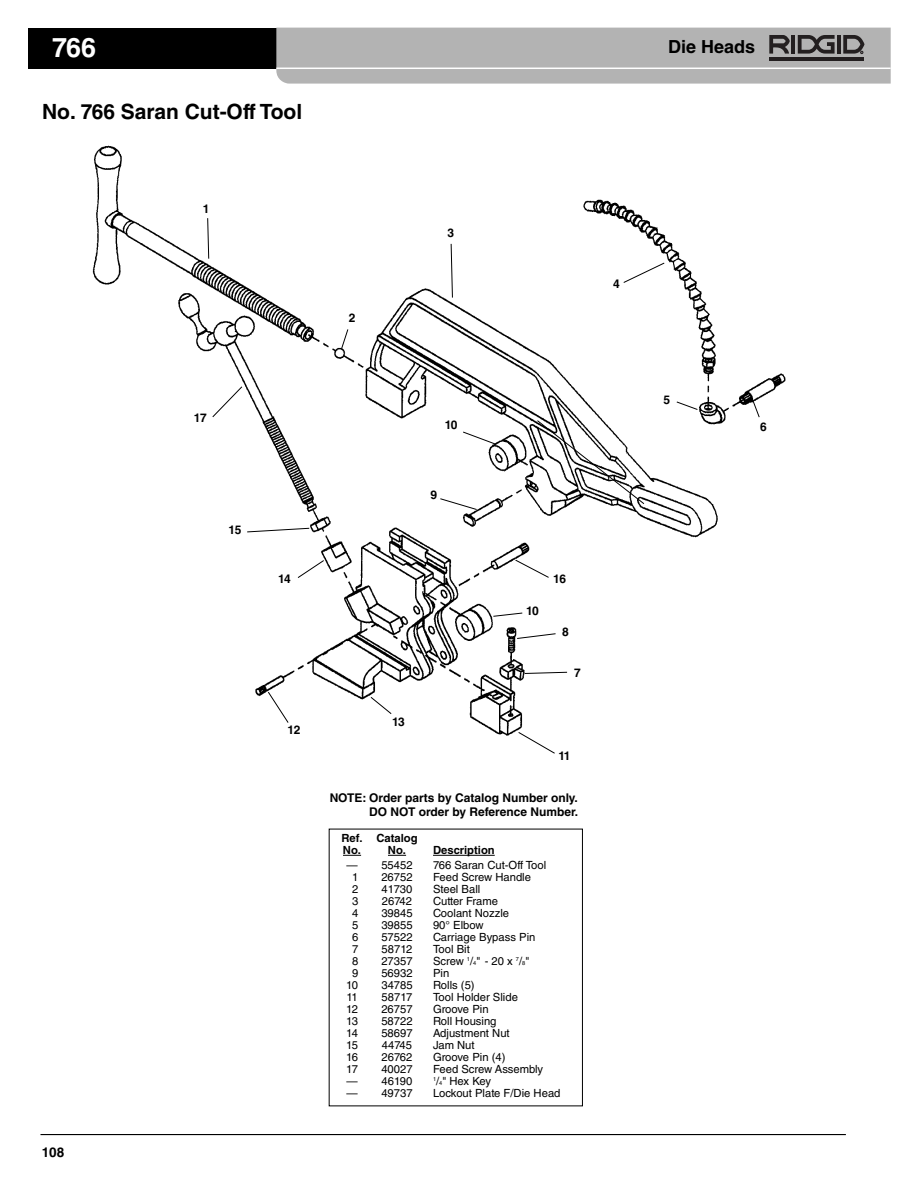
<style>
.page{position:relative;width:918px;height:1188px;background:#fff}
.page>*{position:absolute;margin:0;border:0;box-sizing:border-box;transform-origin:0 0}
.t1{font:700 27px "Helvetica LT Std";color:#fff}
.t2{font:700 21px "Helvetica LT Std";color:#000}
.t3{font:700 18px "Helvetica LT Std";color:#000}
.t4{font:700 13.5px "Helvetica LT Std";color:#000}
.t5{font:700 12px/13.5px "Helvetica LT Std";color:#000;text-align:right}
.t6{font:11.25px "Helvetica LT Std";color:#000}
.t7{font:700 11.25px/12px "Helvetica LT Std";color:#000}
.s1{font-size:5.7px}
</style>
<div class="page">
<hr style="left:40px;top:1134px;width:806px;height:1px;background:#000">
<div style="left:28px;top:28px;width:426px;height:40px;background:#000"></div>
<svg style="left:276px;top:28px;width:615px;height:56px;background:#afafaf"></svg>
<svg style="left:343px;top:855px;width:18px;height:1px"></svg>
<svg style="left:388px;top:855px;width:18px;height:1px"></svg>
<hr style="left:433px;top:855px;width:62px;height:1px;background:#000">
<img style="left:92px;top:145px;width:694px;height:591px">
<div style="left:197px;top:199px;width:18px;height:23px;background:#fff"></div>
<div style="left:339px;top:307px;width:26px;height:25px;background:#fff"></div>
<div style="left:438px;top:222px;width:26px;height:25px;background:#fff"></div>
<div style="left:603px;top:273px;width:27px;height:25px;background:#fff"></div>
<div style="left:654px;top:389px;width:26px;height:24px;background:#fff"></div>
<svg style="left:207px;top:218px;width:2px;height:41px"></svg>
<svg style="left:341px;top:329px;width:8px;height:21px"></svg>
<svg style="left:623px;top:262px;width:42px;height:22px"></svg>
<svg style="left:450px;top:243px;width:3px;height:55px"></svg>
<div style="left:750px;top:416px;width:27px;height:24px;background:#fff"></div>
<div style="left:555px;top:623px;width:21px;height:21px;background:#fff"></div>
<div style="left:421px;top:484px;width:26px;height:24px;background:#fff"></div>
<div style="left:438px;top:414px;width:26px;height:25px;background:#fff"></div>
<div style="left:564px;top:662px;width:27px;height:25px;background:#fff"></div>
<div style="left:281px;top:720px;width:26px;height:22px;background:#fff"></div>
<div style="left:546px;top:569px;width:27px;height:24px;background:#fff"></div>
<div style="left:385px;top:711px;width:27px;height:25px;background:#fff"></div>
<div style="left:222px;top:519px;width:26px;height:25px;background:#fff"></div>
<div style="left:187px;top:407px;width:27px;height:24px;background:#fff"></div>
<div style="left:271px;top:569px;width:27px;height:24px;background:#fff"></div>
<svg style="left:515px;top:559px;width:35px;height:19px"></svg>
<svg style="left:439px;top:498px;width:39px;height:12px"></svg>
<svg style="left:751px;top:398px;width:9px;height:20px"></svg>
<svg style="left:524px;top:671px;width:44px;height:3px"></svg>
<svg style="left:516px;top:633px;width:40px;height:6px"></svg>
<svg style="left:267px;top:691px;width:22px;height:33px"></svg>
<svg style="left:370px;top:696px;width:22px;height:19px"></svg>
<svg style="left:247px;top:527px;width:63px;height:6px"></svg>
<svg style="left:297px;top:559px;width:28px;height:20px"></svg>
<svg style="left:212px;top:386px;width:31px;height:32px"></svg>
<svg style="left:518px;top:731px;width:38px;height:23px"></svg>
<svg style="left:536px;top:420px;width:109px;height:85px"></svg>
<svg style="left:462px;top:431px;width:34px;height:14px"></svg>
<div style="left:522px;top:600px;width:21px;height:25px;background:#fff"></div>
<svg style="left:493px;top:612px;width:30px;height:5px"></svg>
<svg style="left:676px;top:401px;width:22px;height:9px"></svg>
<h1 class="t1" style="left:52px;top:37px;width:45px">766</h1>
<h3 class="t3" style="left:668px;top:40px;width:89px">Die Heads</h3>
<h2 class="t2" style="left:42px;top:104px;width:262px">No. 766 Saran Cut-Off Tool</h2>
<p class="t4" style="left:42px;top:1147px;width:24px">108</p>
<p class="t5" style="left:203px;top:204px;width:8px">1</p>
<p class="t5" style="left:194px;top:412px;width:14px">17</p>
<p class="t5" style="left:229px;top:524px;width:14px">15</p>
<p class="t5" style="left:349px;top:312px;width:8px">2</p>
<p class="t5" style="left:447px;top:227px;width:8px">3</p>
<p class="t5" style="left:613px;top:278px;width:8px">4</p>
<p class="t5" style="left:278px;top:574px;width:14px">14</p>
<p class="t5" style="left:288px;top:724px;width:14px">12</p>
<p class="t5" style="left:445px;top:419px;width:14px">10</p>
<p class="t5" style="left:430px;top:489px;width:8px">9</p>
<p class="t5" style="left:392px;top:716px;width:14px">13</p>
<p class="t5" style="left:526px;top:605px;width:14px">10</p>
<p class="t5" style="left:553px;top:574px;width:14px">16</p>
<p class="t5" style="left:562px;top:626px;width:8px">8</p>
<p class="t5" style="left:574px;top:667px;width:8px">7</p>
<p class="t5" style="left:558px;top:751px;width:14px">11</p>
<p class="t5" style="left:330px;top:792px;width:250px">NOTE: Order parts by Catalog Number only.<br>DO NOT order by Reference Number.</p>
<p class="t7" style="left:342px;top:833px;width:78px">Ref. Catalog<br>No. No.</p>
<p class="t7" style="left:433px;top:845px;width:63px">Description</p>
<p class="t6" style="left:346px;top:861px;width:68px">— 55452</p>
<p class="t6" style="left:433px;top:861px;width:115px">766 Saran Cut-Off Tool</p>
<p class="t6" style="left:352px;top:873px;width:8px">1</p>
<p class="t6" style="left:381px;top:873px;width:33px">26752</p>
<p class="t6" style="left:433px;top:873px;width:99px">Feed Screw Handle</p>
<p class="t6" style="left:352px;top:885px;width:8px">2</p>
<p class="t6" style="left:382px;top:885px;width:32px">41730</p>
<p class="t6" style="left:433px;top:885px;width:49px">Steel Ball</p>
<p class="t6" style="left:352px;top:897px;width:8px">3</p>
<p class="t6" style="left:382px;top:897px;width:32px">26742</p>
<p class="t6" style="left:433px;top:897px;width:66px">Cutter Frame</p>
<p class="t6" style="left:352px;top:909px;width:8px">4</p>
<p class="t6" style="left:381px;top:909px;width:33px">39845</p>
<p class="t6" style="left:433px;top:909px;width:78px">Coolant Nozzle</p>
<p class="t6" style="left:352px;top:921px;width:8px">5</p>
<p class="t6" style="left:381px;top:921px;width:33px">39855</p>
<p class="t6" style="left:433px;top:921px;width:52px">90° Elbow</p>
<p class="t6" style="left:352px;top:933px;width:8px">6</p>
<p class="t6" style="left:381px;top:933px;width:33px">57522</p>
<p class="t6" style="left:433px;top:933px;width:104px">Carriage Bypass Pin</p>
<p class="t6" style="left:352px;top:945px;width:8px">7</p>
<p class="t6" style="left:382px;top:945px;width:32px">58712</p>
<p class="t6" style="left:433px;top:945px;width:38px">Tool Bit</p>
<p class="t6" style="left:352px;top:957px;width:8px">8</p>
<p class="t6" style="left:381px;top:957px;width:33px">27357</p>
<p class="t6" style="left:433px;top:957px;width:98px">Screw <sup>1</sup>/<span class="s1">4</span>" - 20 x <sup>7</sup>/<span class="s1">8</span>"</p>
<p class="t6" style="left:352px;top:969px;width:8px">9</p>
<p class="t6" style="left:381px;top:969px;width:33px">56932</p>
<p class="t6" style="left:433px;top:969px;width:18px">Pin</p>
<p class="t6" style="left:346px;top:981px;width:13px">10</p>
<p class="t6" style="left:381px;top:981px;width:33px">34785</p>
<p class="t6" style="left:433px;top:981px;width:43px">Rolls (5)</p>
<p class="t6" style="left:346px;top:993px;width:13px">11</p>
<p class="t6" style="left:382px;top:993px;width:32px">58717</p>
<p class="t6" style="left:433px;top:993px;width:86px">Tool Holder Slide</p>
<p class="t6" style="left:346px;top:1005px;width:14px">12</p>
<p class="t6" style="left:381px;top:1005px;width:33px">26757</p>
<p class="t6" style="left:433px;top:1005px;width:57px">Groove Pin</p>
<p class="t6" style="left:346px;top:1017px;width:14px">13</p>
<p class="t6" style="left:381px;top:1017px;width:33px">58722</p>
<p class="t6" style="left:433px;top:1017px;width:65px">Roll Housing</p>
<p class="t6" style="left:346px;top:1029px;width:14px">14</p>
<p class="t6" style="left:381px;top:1029px;width:33px">58697</p>
<p class="t6" style="left:433px;top:1029px;width:78px">Adjustment Nut</p>
<p class="t6" style="left:346px;top:1041px;width:14px">15</p>
<p class="t6" style="left:382px;top:1041px;width:32px">44745</p>
<p class="t6" style="left:433px;top:1041px;width:43px">Jam Nut</p>
<p class="t6" style="left:346px;top:1053px;width:14px">16</p>
<p class="t6" style="left:382px;top:1053px;width:32px">26762</p>
<p class="t6" style="left:433px;top:1053px;width:74px">Groove Pin (4)</p>
<p class="t6" style="left:346px;top:1065px;width:14px">17</p>
<p class="t6" style="left:381px;top:1065px;width:33px">40027</p>
<p class="t6" style="left:433px;top:1065px;width:112px">Feed Screw Assembly</p>
<p class="t6" style="left:346px;top:1077px;width:68px">— 46190</p>
<p class="t6" style="left:433px;top:1077px;width:60px"><sup>1</sup>/<span class="s1">4</span>" Hex Key</p>
<p class="t6" style="left:346px;top:1089px;width:68px">— 49737</p>
<p class="t6" style="left:433px;top:1089px;width:129px">Lockout Plate F/Die Head</p>
<p class="t5" style="left:664px;top:394px;width:8px">5</p>
<p class="t5" style="left:760px;top:421px;width:8px">6</p>
</div>
